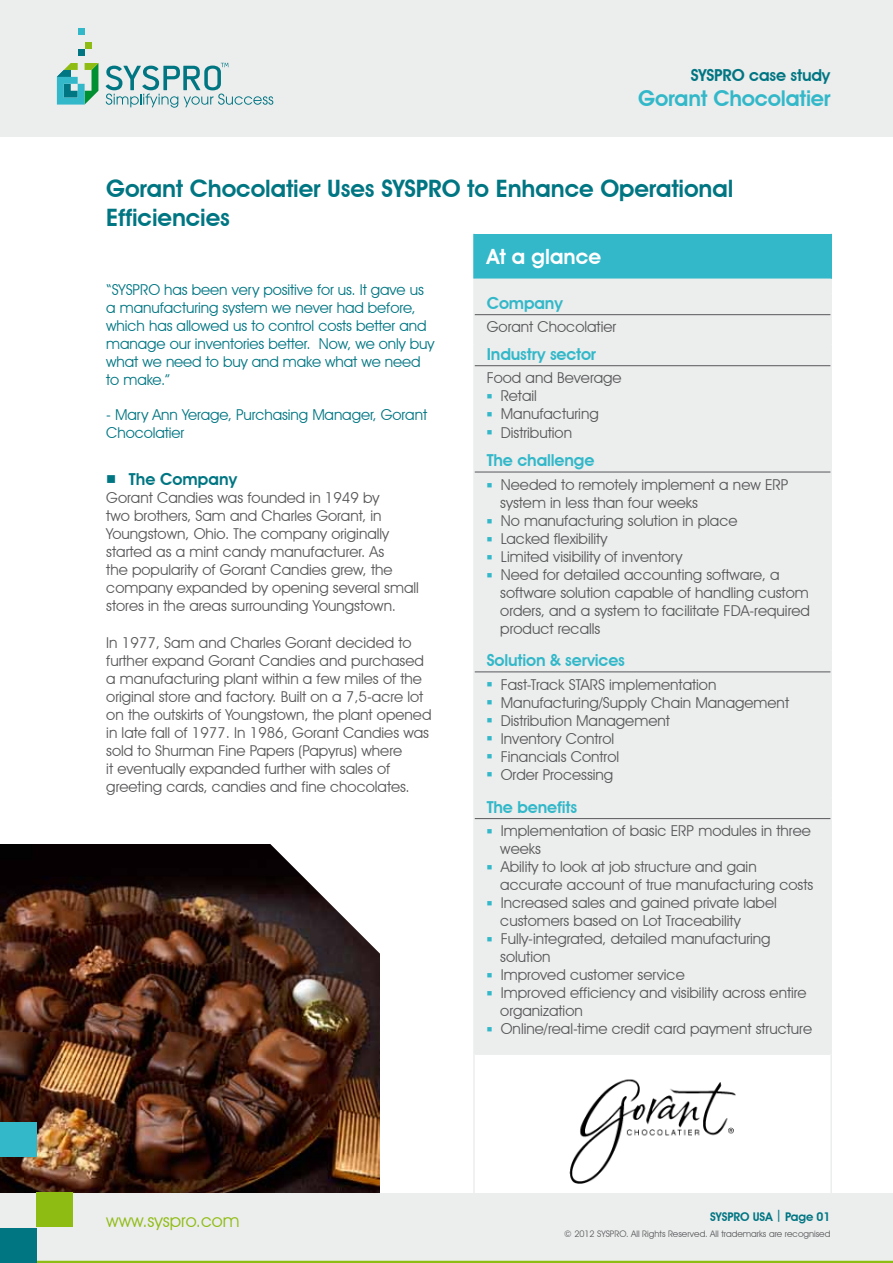
<style>
.page{position:relative;width:893px;height:1263px;background:#fff}
.page>*{position:absolute;margin:0;border:0;box-sizing:border-box;transform-origin:0 0}
.t1{font:600 24px/28.8px "Avant Garde IT Cby BT";letter-spacing:-.005em;color:#007683}
.t2{font:600 21.75px "Avant Garde IT Cby BT";letter-spacing:-.01em;color:#32b8c9}
.t3{font:600 21px "Avant Garde IT Cby BT";color:#fff}
.t4{font:18px "Avant Garde IT Cby BT";color:#8fbc13}
.t5{font:600 16.5px "Avant Garde IT Cby BT";letter-spacing:-.01em;color:#32b8c9}
.t6{font:600 16.5px "Avant Garde IT Cby BT";letter-spacing:-.01em;color:#007683}
.t7{font:15px/18px "Avant Garde IT Cby BT";color:#58585a}
.t8{font:15px/18px "Avant Garde IT Cby BT";letter-spacing:-.005em;color:#007683}
.t9{font:600 12px "Avant Garde IT Cby BT";letter-spacing:-.01em;color:#007683}
.t10{font:9px "Avant Garde IT Cby BT";color:#58585a}
.s1{color:#32b8c9}
</style>
<div class="page">
<img style="left:0;top:844px;width:379px;height:349px">
<svg style="left:268px;top:844px;width:112px;height:110px"></svg>
<div style="left:0;top:0;width:893px;height:136px;background:#eceded"></div>
<div style="left:474px;top:234px;width:357px;height:45px;background:#32b8c9"></div>
<div style="left:475px;top:279px;width:355px;height:775px;background:#eceded"></div>
<hr style="left:473px;top:1054px;width:2px;height:197px;background:#eceded">
<hr style="left:830px;top:1054px;width:2px;height:197px;background:#eceded">
<svg style="left:473px;top:279px;width:2px;height:14px"></svg>
<svg style="left:830px;top:279px;width:2px;height:14px"></svg>
<hr style="left:473px;top:293px;width:2px;height:22px;background:#eceded">
<hr style="left:830px;top:293px;width:2px;height:22px;background:#eceded">
<hr style="left:473px;top:315px;width:2px;height:29px;background:#eceded">
<hr style="left:830px;top:315px;width:2px;height:29px;background:#eceded">
<hr style="left:473px;top:344px;width:2px;height:22px;background:#eceded">
<hr style="left:830px;top:344px;width:2px;height:22px;background:#eceded">
<hr style="left:473px;top:366px;width:2px;height:85px;background:#eceded">
<hr style="left:830px;top:366px;width:2px;height:85px;background:#eceded">
<hr style="left:473px;top:451px;width:2px;height:21px;background:#eceded">
<hr style="left:830px;top:451px;width:2px;height:21px;background:#eceded">
<hr style="left:473px;top:472px;width:2px;height:179px;background:#eceded">
<hr style="left:830px;top:472px;width:2px;height:179px;background:#eceded">
<hr style="left:473px;top:651px;width:2px;height:21px;background:#eceded">
<hr style="left:830px;top:651px;width:2px;height:21px;background:#eceded">
<hr style="left:473px;top:672px;width:2px;height:125px;background:#eceded">
<hr style="left:830px;top:672px;width:2px;height:125px;background:#eceded">
<hr style="left:473px;top:797px;width:2px;height:22px;background:#eceded">
<hr style="left:830px;top:797px;width:2px;height:22px;background:#eceded">
<hr style="left:473px;top:819px;width:2px;height:235px;background:#eceded">
<hr style="left:830px;top:819px;width:2px;height:235px;background:#eceded">
<hr style="left:475px;top:314px;width:355px;height:1px;background:#58585a">
<hr style="left:475px;top:1054px;width:355px;height:1px;background:#eceded">
<hr style="left:475px;top:472px;width:355px;height:1px;background:#58585a">
<hr style="left:475px;top:365px;width:355px;height:1px;background:#58585a">
<hr style="left:473px;top:234px;width:2px;height:45px;background:#32b8c9">
<hr style="left:830px;top:234px;width:2px;height:45px;background:#32b8c9">
<hr style="left:475px;top:672px;width:355px;height:1px;background:#58585a">
<hr style="left:475px;top:818px;width:355px;height:1px;background:#58585a">
<div style="left:0;top:1193px;width:893px;height:70px;background:#eceded"></div>
<hr style="left:0;top:1261px;width:893px;height:2px;background:#8fbc13">
<div style="left:78px;top:49px;width:7px;height:7px;background:#007683"></div>
<div style="left:85px;top:42px;width:7px;height:7px;background:#8fbc13"></div>
<div style="left:78px;top:28px;width:7px;height:7px;background:#32b8c9"></div>
<svg style="left:57px;top:63px;width:41px;height:42px"></svg>
<svg style="left:106px;top:63px;width:167px;height:45px"></svg>
<div style="left:0;top:1228px;width:36px;height:34px;background:#007683"></div>
<div style="left:36px;top:1192px;width:36px;height:35px;background:#8fbc13"></div>
<div style="left:0;top:1122px;width:36px;height:34px;background:#32b8c9"></div>
<img style="left:569px;top:1079px;width:167px;height:105px">
<p class="t6" style="left:691px;top:65px;width:137px">SYSPRO case study</p>
<h2 class="t2" style="left:638px;top:85px;width:194px">Gorant Chocolatier</h2>
<h1 class="t1" style="left:106px;top:174px;width:629px">Gorant Chocolatier Uses SYSPRO to Enhance Operational<br>Efficiencies</h1>
<p class="t8" style="left:106px;top:280px;width:330px">“SYSPRO has been very positive for us. It gave us a manufacturing system we never had before, which has allowed us to control costs better and manage our inventories better. Now, we only buy what we need to buy and make what we need to make.”</p>
<p class="t8" style="left:106px;top:405px;width:322px">- Mary Ann Yerage, Purchasing Manager, Gorant<br>Chocolatier</p>
<p class="t6" style="left:106px;top:469px;width:132px">■ The Company</p>
<p class="t7" style="left:106px;top:489px;width:314px">Gorant Candies was founded in 1949 by<br>two brothers, Sam and Charles Gorant, in Youngstown, Ohio. The company originally started as a mint candy manufacturer. As<br>the popularity of Gorant Candies grew, the company expanded by opening several small stores in the areas surrounding Youngstown.</p>
<p class="t7" style="left:106px;top:634px;width:327px">In 1977, Sam and Charles Gorant decided to further expand Gorant Candies and purchased a manufacturing plant within a few miles of the original store and factory. Built on a 7,5-acre lot on the outskirts of Youngstown, the plant opened in late fall of 1977. In 1986, Gorant Candies was sold to Shurman Fine Papers (Papyrus) where<br>it eventually expanded further with sales of greeting cards, candies and fine chocolates.</p>
<h3 class="t3" style="left:487px;top:244px;width:116px">At a glance</h3>
<p class="t5" style="left:487px;top:293px;width:78px">Company</p>
<p class="t7" style="left:487px;top:318px;width:131px">Gorant Chocolatier</p>
<p class="t5" style="left:487px;top:344px;width:111px">Industry sector</p>
<p class="t7" style="left:487px;top:369px;width:136px">Food and Beverage</p>
<p class="t7" style="left:487px;top:387px;width:52px"><span class="s1">■</span> Retail</p>
<p class="t7" style="left:487px;top:405px;width:113px"><span class="s1">■</span> Manufacturing</p>
<p class="t7" style="left:487px;top:423px;width:87px"><span class="s1">■</span> Distribution</p>
<p class="t5" style="left:487px;top:450px;width:109px">The challenge</p>
<p class="t7" style="left:500px;top:475px;width:290px;text-indent:-14px"><span class="s1">■</span> Needed to remotely implement a new ERP system in less than four weeks</p>
<p class="t7" style="left:487px;top:511px;width:252px"><span class="s1">■</span> No manufacturing solution in place</p>
<p class="t7" style="left:487px;top:529px;width:122px"><span class="s1">■</span> Lacked flexibility</p>
<p class="t7" style="left:487px;top:547px;width:197px"><span class="s1">■</span> Limited visibility of inventory</p>
<p class="t7" style="left:500px;top:565px;width:311px;text-indent:-14px"><span class="s1">■</span> Need for detailed accounting software, a software solution capable of handling custom orders, and a system to facilitate FDA-required product recalls</p>
<p class="t5" style="left:487px;top:650px;width:140px">Solution &amp; services</p>
<p class="t7" style="left:487px;top:675px;width:231px"><span class="s1">■</span> Fast-Track STARS implementation</p>
<p class="t7" style="left:487px;top:693px;width:304px"><span class="s1">■</span> Manufacturing/Supply Chain Management</p>
<p class="t7" style="left:487px;top:711px;width:185px"><span class="s1">■</span> Distribution Management</p>
<p class="t7" style="left:487px;top:729px;width:129px"><span class="s1">■</span> Inventory Control</p>
<p class="t7" style="left:487px;top:747px;width:134px"><span class="s1">■</span> Financials Control</p>
<p class="t7" style="left:487px;top:765px;width:128px"><span class="s1">■</span> Order Processing</p>
<p class="t5" style="left:487px;top:797px;width:92px">The benefits</p>
<p class="t7" style="left:500px;top:822px;width:312px;text-indent:-14px"><span class="s1">■</span> Implementation of basic ERP modules in three weeks</p>
<p class="t7" style="left:500px;top:858px;width:315px;text-indent:-14px"><span class="s1">■</span> Ability to look at job structure and gain accurate account of true manufacturing costs</p>
<p class="t7" style="left:500px;top:894px;width:278px;text-indent:-14px"><span class="s1">■</span> Increased sales and gained private label customers based on Lot Traceability</p>
<p class="t7" style="left:500px;top:930px;width:272px;text-indent:-14px"><span class="s1">■</span> Fully-integrated, detailed manufacturing solution</p>
<p class="t7" style="left:487px;top:966px;width:200px"><span class="s1">■</span> Improved customer service</p>
<p class="t7" style="left:500px;top:984px;width:308px;text-indent:-14px"><span class="s1">■</span> Improved efficiency and visibility across entire organization</p>
<p class="t7" style="left:487px;top:1020px;width:327px"><span class="s1">■</span> Online/real-time credit card payment structure</p>
<p class="t4" style="left:106px;top:1209px;width:135px">www.syspro.com</p>
<p class="t9" style="left:710px;top:1209px;width:122px">SYSPRO USA | Page 01</p>
<p class="t10" style="left:564px;top:1228px;width:268px">© 2012 SYSPRO. All Rights Reserved. All trademarks are recognised</p>
</div>
